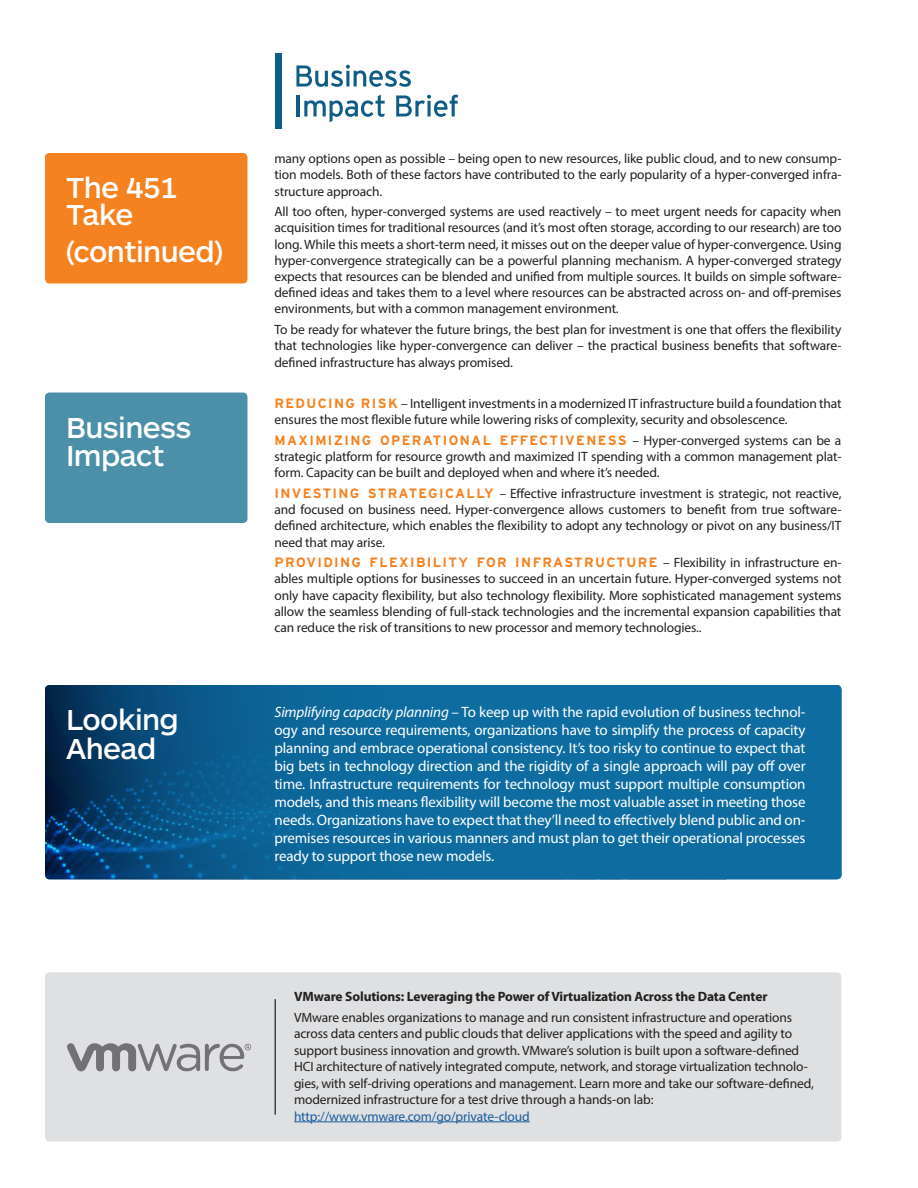
<style>
.page{position:relative;width:918px;height:1188px;background:#fff}
.page>*{position:absolute;margin:0;border:0;box-sizing:border-box;transform-origin:0 0}
.BIB_Callout_Section{font:500 30px/28.5px "ARS Maquette Pro";letter-spacing:-.02em;color:#fff}
.Looking_Ahead_Body{font:15px/18px "Myriad Pro";letter-spacing:-.01em;color:#fff;text-align:justify}
.BIB_Body{font:13.5px/16.2px "Myriad Pro";letter-spacing:-.01em;color:#231f20;text-align:justify}
.BIB_Body-2{font:700 13.5px "Myriad Pro";letter-spacing:-.01em;color:#231f20}
.s1{font-family:"Interstate";font-weight:700;color:#f58220}
.s2{font-style:italic}
.s3{color:#175d9e}
</style>
<div class="page">
<div style="left:45px;top:393px;width:203px;height:130px;background:#4b90a8;border-radius:4px"></div>
<svg style="left:45px;top:685px;width:797px;height:194px;background:#0c6194"></svg>
<div style="left:45px;top:972px;width:797px;height:170px;background:#dfe0e1;border-radius:4px"></div>
<svg style="left:67px;top:1043px;width:184px;height:29px"></svg>
<hr style="left:294px;top:1122px;width:236px;height:1px;background:#175d9e">
<hr style="left:274px;top:999px;width:2px;height:116px;background:#3e444f">
<svg style="left:296px;top:65px;width:115px;height:22px"></svg>
<hr style="left:297px;top:96px;width:3px;height:21px;background:#0f5c87">
<svg style="left:304px;top:95px;width:81px;height:27px"></svg>
<svg style="left:396px;top:95px;width:62px;height:22px"></svg>
<div style="left:275px;top:53px;width:7px;height:76px;background:#0f5c87"></div>
<div style="left:45px;top:153px;width:203px;height:131px;background:#f58220;border-radius:4px"></div>
<p class="BIB_Callout_Section" style="left:66px;top:173px;width:113px;line-height:27px">The 451<br>Take</p>
<p class="BIB_Callout_Section" style="left:66px;top:236px;width:159px">(continued)</p>
<p class="BIB_Callout_Section" style="left:66px;top:411px;width:127px">Business<br>Impact</p>
<p class="BIB_Body" style="left:274px;top:150px;width:569px">many options open as possible – being open to new resources, like public cloud, and to new consump&shy;tion models. Both of these factors have contributed to the early popularity of a hyper-converged infra&shy;structure approach.</p>
<p class="BIB_Body" style="left:274px;top:203px;width:569px">All too often, hyper-converged systems are used reactively – to meet urgent needs for capacity when acquisition times for traditional resources (and it’s most often storage, according to our research) are too long. While this meets a short-term need, it misses out on the deeper value of hyper-convergence. Using hyper-convergence strategically can be a powerful planning mechanism. A hyper-converged strategy expects that resources can be blended and unified from multiple sources. It builds on simple software&shy;defined ideas and takes them to a level where resources can be abstracted across on- and off-premises environments, but with a common management environment.</p>
<p class="BIB_Body" style="left:274px;top:321px;width:569px">To be ready for whatever the future brings, the best plan for investment is one that offers the flexibility that technologies like hyper-convergence can deliver – the practical business benefits that software&shy;defined infrastructure has always promised.</p>
<p class="BIB_Body" style="left:274px;top:395px;width:569px"><span class="s1">REDUCING RISK</span> – Intelligent investments in a modernized IT infrastructure build a foundation that ensures the most flexible future while lowering risks of complexity, security and obsolescence.</p>
<p class="BIB_Body" style="left:274px;top:432px;width:569px"><span class="s1">MAXIMIZING OPERATIONAL EFFECTIVENESS</span> – Hyper-converged systems can be a strategic platform for resource growth and maximized IT spending with a common management plat&shy;form. Capacity can be built and deployed when and where it’s needed.</p>
<p class="BIB_Body" style="left:274px;top:485px;width:569px"><span class="s1">INVESTING STRATEGICALLY</span> – Effective infrastructure investment is strategic, not reactive, and focused on business need. Hyper-convergence allows customers to benefit from true software&shy;defined architecture, which enables the flexibility to adopt any technology or pivot on any business/IT need that may arise.</p>
<p class="BIB_Body" style="left:274px;top:554px;width:569px"><span class="s1">PROVIDING FLEXIBILITY FOR INFRASTRUCTURE</span> – Flexibility in infrastructure en&shy;ables multiple options for businesses to succeed in an uncertain future. Hyper-converged systems not only have capacity flexibility, but also technology flexibility. More sophisticated management systems allow the seamless blending of full-stack technologies and the incremental expansion capabilities that can reduce the risk of transitions to new processor and memory technologies..</p>
<p class="BIB_Callout_Section" style="left:66px;top:704px;width:114px">Looking<br>Ahead</p>
<p class="Looking_Ahead_Body" style="left:274px;top:703px;width:533px"><span class="s2">Simplifying capacity planning</span> – To keep up with the rapid evolution of business technol&shy;ogy and resource requirements, organizations have to simplify the process of capacity planning and embrace operational consistency. It’s too risky to continue to expect that big bets in technology direction and the rigidity of a single approach will pay off over time. Infrastructure requirements for technology must support multiple consumption models, and this means flexibility will become the most valuable asset in meeting those needs. Organizations have to expect that they’ll need to effectively blend public and on&shy;premises resources in various manners and must plan to get their operational processes ready to support those new models.</p>
<p class="BIB_Body-2" style="left:294px;top:987px;width:475px">VMware Solutions: Leveraging the Power of Virtualization Across the Data Center</p>
<p class="BIB_Body" style="left:294px;top:1009px;width:521px;text-align:left">VMware enables organizations to manage and run consistent infrastructure and operations across data centers and public clouds that deliver applications with the speed and agility to support business innovation and growth. VMware’s solution is built upon a software-defined HCI architecture of natively integrated compute, network, and storage virtualization technolo&shy;gies, with self-driving operations and management. Learn more and take our software-defined, modernized infrastructure for a test drive through a hands-on lab: <span class="s3">http://www.vmware.com/go/private-cloud</span></p>
</div>
